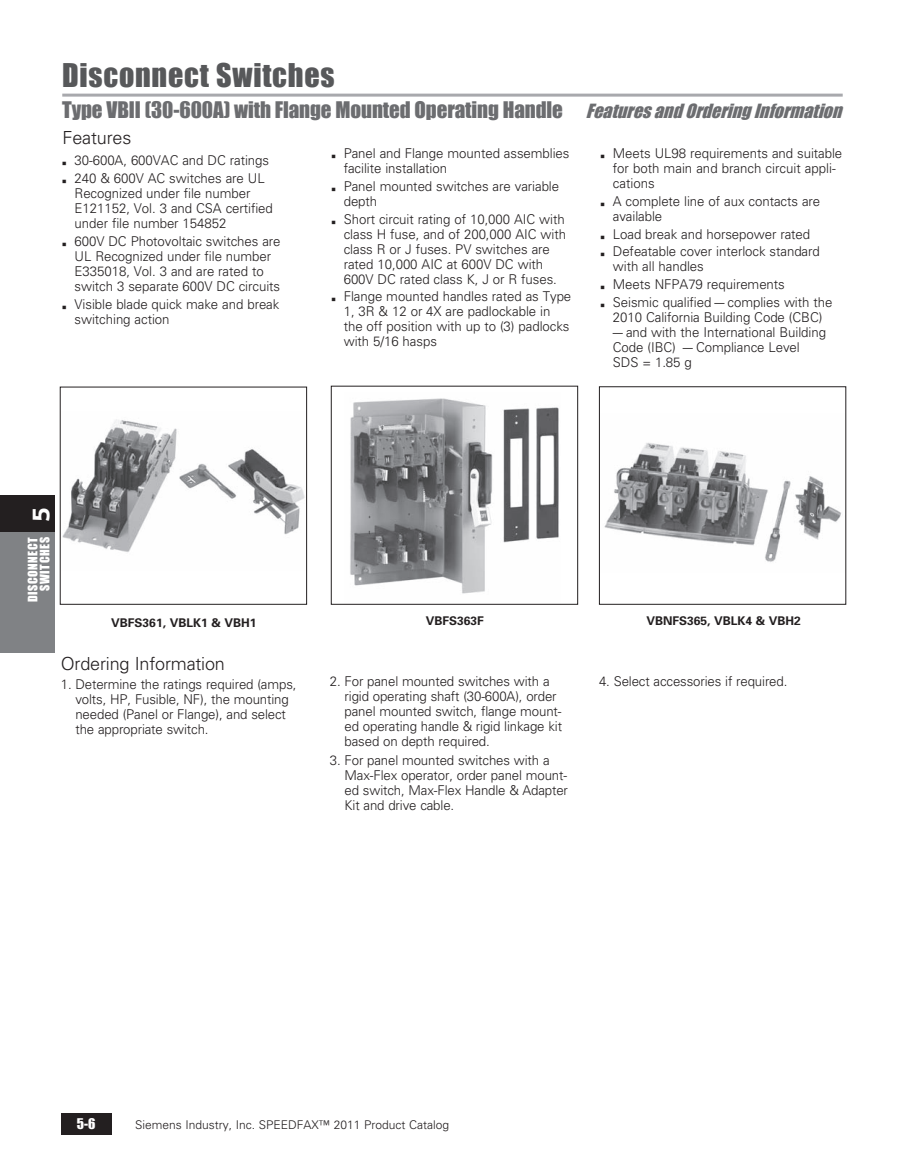
<style>
.page{position:relative;width:905px;height:1175px;background:#fff}
.page>*{position:absolute;margin:0;border:0;box-sizing:border-box;transform-origin:0 0}
.t1{font:30px "Impact";letter-spacing:.025em;color:#57585a}
.t2{font:900 24px "Siemens Sans";color:#fff}
.t3{font:21px "Impact";letter-spacing:-.005em;color:#6c6d70}
.t4{font:300 18px "Univers";letter-spacing:-.01em;color:#231f20}
.t5{font:300 13.5px/15px "Univers";letter-spacing:-.005em;color:#231f20}
.t6{font:300 13.5px/15px "Univers";letter-spacing:-.005em;color:#231f20;scale:.75 1}
.t7{font:13.5px "Impact";color:#fff}
.t8{font:300 12px "Univers";color:#231f20}
.t9{font:700 12px "Univers";color:#231f20}
.t10{font:12px/12px "Impact";letter-spacing:.05em;color:#fff;text-align:right}
.s1{font-style:italic;font-size:18px}
.s2{font-family:"Universal Newswith Comm Pi";font-weight:400}
</style>
<div class="page">
<div style="left:61px;top:1113px;width:50px;height:21px;background:#231f20"></div>
<div style="left:0;top:532px;width:54px;height:121px;background:#808285"></div>
<div style="left:0;top:495px;width:54px;height:37px;background:#231f20"></div>
<hr style="left:62px;top:94px;width:780px;height:3px;background:#a8a9ad">
<img style="left:62px;top:419px;width:243px;height:133px">
<img style="left:350px;top:398px;width:209px;height:196px">
<div style="left:331px;top:386px;width:247px;height:218px;border:1px solid #231f20"></div>
<img style="left:604px;top:443px;width:237px;height:119px">
<div style="left:599px;top:386px;width:247px;height:218px;border:1px solid #231f20"></div>
<h1 class="t1" style="left:62px;top:57px;width:274px">Disconnect Switches</h1>
<h3 class="t3" style="left:62px;top:97px;width:786px">Type VBII (30-600A) with Flange Mounted Operating Handle <span class="s1">FeaturesandOrderingInformation</span></h3>
<h3 class="t4" style="left:63px;top:127px;width:70px">Features</h3>
<p class="t5" style="left:63px;top:151px;width:208px;line-height:17.9px"><span class="s2">b</span> 30-600A, 600VAC and DC ratings <span class="s2">b</span> 240 &amp; 600V AC switches are UL</p>
<p class="t5" style="left:75px;top:185px;width:200px">Recognized under file number<br>E121152, Vol. 3 and CSA certified under file number 154852</p>
<p class="t5" style="left:75px;top:233px;width:207px;text-indent:-12px"><span class="s2">b</span> 600V DC Photovoltaic switches are UL Recognized under file number E335018, Vol. 3 and are rated to switch 3 separate 600V DC circuits</p>
<p class="t5" style="left:75px;top:296px;width:206px;text-indent:-12px"><span class="s2">b</span> Visible blade quick make and break switching action</p>
<p class="t5" style="left:344px;top:145px;width:227px;text-indent:-12px"><span class="s2">b</span> Panel and Flange mounted assemblies facilite installation</p>
<p class="t5" style="left:344px;top:178px;width:217px;text-indent:-12px"><span class="s2">b</span> Panel mounted switches are variable depth</p>
<p class="t5" style="left:344px;top:211px;width:224px;text-indent:-12px"><span class="s2">b</span> Short circuit rating of 10,000 AIC with class H fuse, and of 200,000 AIC with class R or J fuses. PV switches are rated 10,000 AIC at 600V DC with 600V DC rated class K, J or R fuses.</p>
<p class="t5" style="left:344px;top:289px;width:229px;text-indent:-12px"><span class="s2">b</span> Flange mounted handles rated as Type<br>1, 3R &amp; 12 or 4X are padlockable in the off position with up to (3) padlocks with 5/16 hasps</p>
<p class="t5" style="left:613px;top:145px;width:231px;text-indent:-12px"><span class="s2">b</span> Meets UL98 requirements and suitable for both main and branch circuit appli&shy;cations</p>
<p class="t5" style="left:613px;top:193px;width:209px;text-indent:-12px"><span class="s2">b</span> A complete line of aux contacts are available</p>
<p class="t5" style="left:601px;top:224px;width:220px;line-height:17.9px"><span class="s2">b</span> Load break and horsepower rated<br><span class="s2">b</span> Defeatable cover interlock standard</p>
<p class="t5" style="left:601px;top:257px;width:233px;line-height:17.9px;text-indent:12px">with all handles<br><span class="s2">b</span> Meets NFPA79 requirements<br><span class="s2">b</span> Seismic qualified — complies with the</p>
<p class="t5" style="left:613px;top:309px;width:211px">2010 California Building Code (CBC)</p>
<p class="t6" style="left:613px;top:324px;width:286px">— and with the International Building<br>Code (IBC) — Compliance Level<br>SDS = 1.85 g</p>
<h2 class="t2" style="left:27px;top:521px;width:17px;rotate:-90deg">5</h2>
<p class="t10" style="left:27px;top:602px;width:67px;rotate:-90deg">DISCONNECT<br>SWITCHES</p>
<p class="t9" style="left:111px;top:615px;width:147px">VBFS361, VBLK1 &amp; VBH1</p>
<p class="t9" style="left:425px;top:613px;width:60px">VBFS363F</p>
<p class="t9" style="left:646px;top:613px;width:156px">VBNFS365, VBLK4 &amp; VBH2</p>
<h3 class="t4" style="left:61px;top:652px;width:166px">Ordering Information</h3>
<p class="t5" style="left:75px;top:676px;width:222px;text-indent:-15px">1. Determine the ratings required (amps, volts, HP, Fusible, NF), the mounting needed (Panel or Flange), and select the appropriate switch.</p>
<p class="t5" style="left:344px;top:673px;width:219px;text-indent:-15px">2. For panel mounted switches with a rigid operating shaft (30-600A), order panel mounted switch, flange mount&shy;ed operating handle &amp; rigid linkage kit based on depth required.</p>
<p class="t5" style="left:344px;top:752px;width:225px;text-indent:-15px">3. For panel mounted switches with a<br>Max-Flex operator, order panel mount&shy;ed switch, Max-Flex Handle &amp; Adapter<br>Kit and drive cable.</p>
<p class="t5" style="left:599px;top:673px;width:190px">4. Select accessories if required.</p>
<p class="t7" style="left:77px;top:1115px;width:20px">5-6</p>
<p class="t8" style="left:135px;top:1117px;width:316px">Siemens Industry, Inc. SPEEDFAX™ 2011 Product Catalog</p>
</div>
